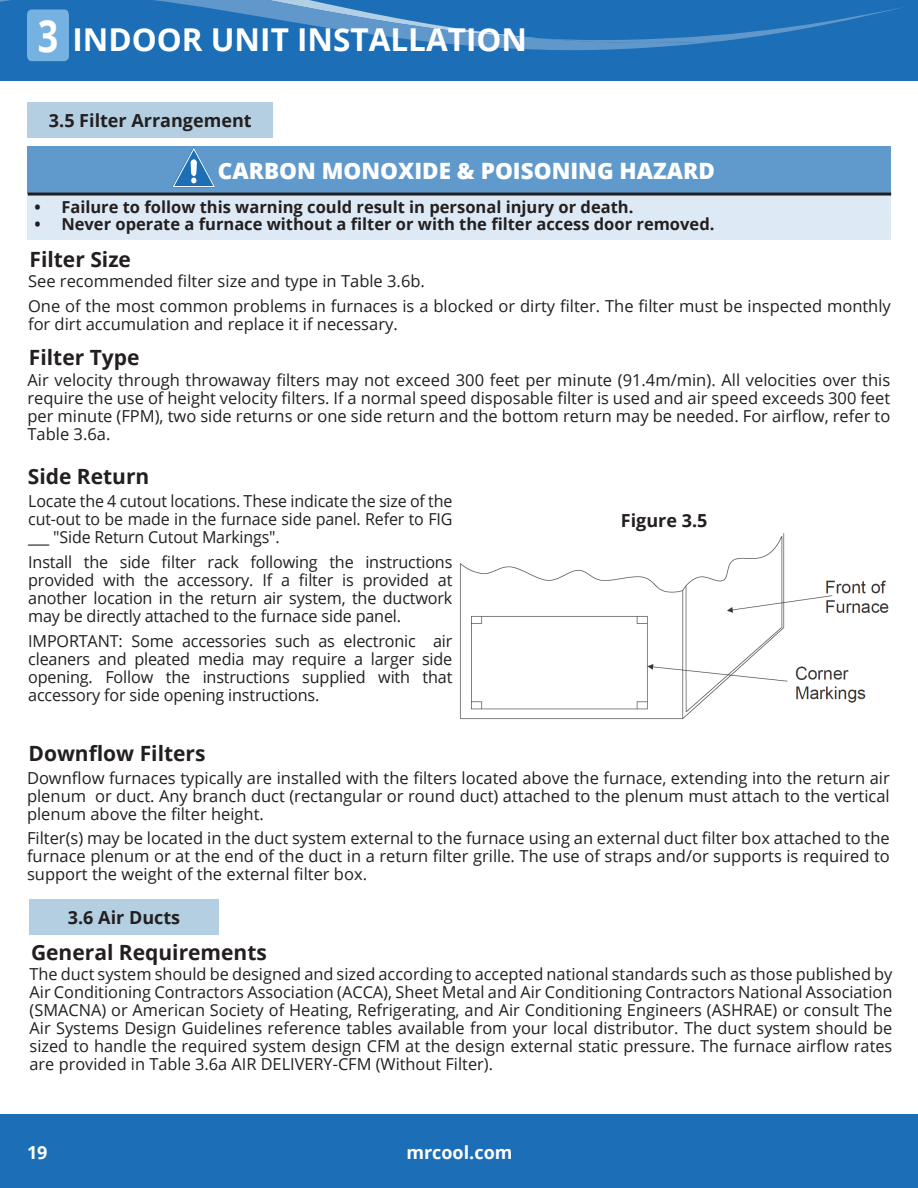
<style>
.page{position:relative;width:918px;height:1188px;background:#fff}
.page>*{position:absolute;margin:0;border:0;box-sizing:border-box;transform-origin:0 0}
.t1{font:700 44.4px "Open Sans";color:#fff;scale:.81 1}
.t2{font:700 31.5px "Open Sans";color:#fff}
.t3{font:800 22.5px "Open Sans";color:#fff}
.t4{font:700 21px "Open Sans";color:#231f20}
.Blue_Sub_Heads{font:700 18px "Open Sans";color:#231f20}
.t5{font:700 18px "Open Sans";color:#fff}
.t6{font:16.5px/18px "Open Sans";color:#231f20;text-align:justify}
.t7{font:700 16.5px "Open Sans";color:#231f20}
</style>
<div class="page">
<div style="left:0;top:1114px;width:918px;height:74px;background:#1c6eb7"></div>
<div style="left:0;top:0;width:918px;height:81px;background:#1c6eb7"></div>
<svg style="left:0;top:0;width:902px;height:61px"></svg>
<div style="left:28px;top:102px;width:245px;height:36px;background:#b3cfe1"></div>
<div style="left:27px;top:146px;width:864px;height:48px;background:#609acd"></div>
<div style="left:28px;top:194px;width:863px;height:46px;background:#dde9f4"></div>
<hr style="left:28px;top:193px;width:863px;height:3px;background:#231f20">
<svg style="left:172px;top:147px;width:43px;height:41px"></svg>
<img style="left:459px;top:533px;width:430px;height:187px">
<div style="left:30px;top:900px;width:189px;height:35px;background:#b3cfe1"></div>
<p class="t1" style="left:38px;top:4px;width:27px">3</p>
<p class="t2" style="left:72px;top:17px;width:456px">INDOOR UNIT INSTALLATION</p>
<p class="Blue_Sub_Heads" style="left:49px;top:108px;width:204px">3.5 Filter Arrangement</p>
<p class="t3" style="left:218px;top:153px;width:499px">CARBON MONOXIDE &amp; POISONING HAZARD</p>
<p class="t7" style="left:34px;top:196px;width:601px">• Failure to follow this warning could result in personal injury or death.</p>
<p class="t7" style="left:34px;top:212px;width:682px">• Never operate a furnace without a filter or with the filter access door removed.</p>
<p class="t4" style="left:30px;top:244px;width:103px">Filter Size</p>
<p class="t6" style="left:28px;top:272px;width:398px">See recommended filter size and type in Table 3.6b.</p>
<p class="t6" style="left:28px;top:297px;width:864px">One of the most common problems in furnaces is a blocked or dirty filter. The filter must be inspected monthly for dirt accumulation and replace it if necessary.</p>
<p class="t4" style="left:29px;top:343px;width:112px">Filter Type</p>
<p class="t6" style="left:27px;top:371px;width:864px">Air velocity through throwaway filters may not exceed 300 feet per minute (91.4m/min). All velocities over this require the use of height velocity filters. If a normal speed disposable filter is used and air speed exceeds 300 feet per minute (FPM), two side returns or one side return and the bottom return may be needed. For airflow, refer to Table 3.6a.</p>
<p class="t4" style="left:28px;top:461px;width:123px">Side Return</p>
<p class="t6" style="left:28px;top:492px;width:426px">Locate the 4 cutout locations. These indicate the size of the cut-out to be made in the furnace side panel. Refer to FIG ___ "Side Return Cutout Markings".</p>
<p class="t6" style="left:28px;top:552px;width:426px">Install the side filter rack following the instructions provided with the accessory. If a filter is provided at another location in the return air system, the ductwork may be directly attached to the furnace side panel.</p>
<p class="t6" style="left:28px;top:631px;width:426px">IMPORTANT: Some accessories such as electronic air cleaners and pleated media may require a larger side opening. Follow the instructions supplied with that accessory for side opening instructions.</p>
<p class="t4" style="left:28px;top:738px;width:179px">Downflow Filters</p>
<p class="t6" style="left:27px;top:768px;width:864px">Downflow furnaces typically are installed with the filters located above the furnace, extending into the return air plenum or duct. Any branch duct (rectangular or round duct) attached to the plenum must attach to the vertical plenum above the filter height.</p>
<p class="t6" style="left:27px;top:829px;width:864px">Filter(s) may be located in the duct system external to the furnace using an external duct filter box attached to the furnace plenum or at the end of the duct in a return filter grille. The use of straps and/or supports is required to support the weight of the external filter box.</p>
<p class="Blue_Sub_Heads" style="left:68px;top:905px;width:114px">3.6 Air Ducts</p>
<p class="t4" style="left:31px;top:937px;width:237px">General Requirements</p>
<p class="t6" style="left:30px;top:965px;width:864px">The duct system should be designed and sized according to accepted national standards such as those published by Air Conditioning Contractors Association (ACCA), Sheet Metal and Air Conditioning Contractors National Association (SMACNA) or American Society of Heating, Refrigerating, and Air Conditioning Engineers (ASHRAE) or consult The Air Systems Design Guidelines reference tables available from your local distributor. The duct system should be sized to handle the required system design CFM at the design external static pressure. The furnace airflow rates are provided in Table 3.6a AIR DELIVERY-CFM (Without Filter).</p>
<p class="Blue_Sub_Heads" style="left:621px;top:508px;width:88px">Figure 3.5</p>
<p class="t5" style="left:27px;top:1140px;width:22px">19</p>
<p class="t5" style="left:406px;top:1140px;width:108px">mrcool.com</p>
</div>
